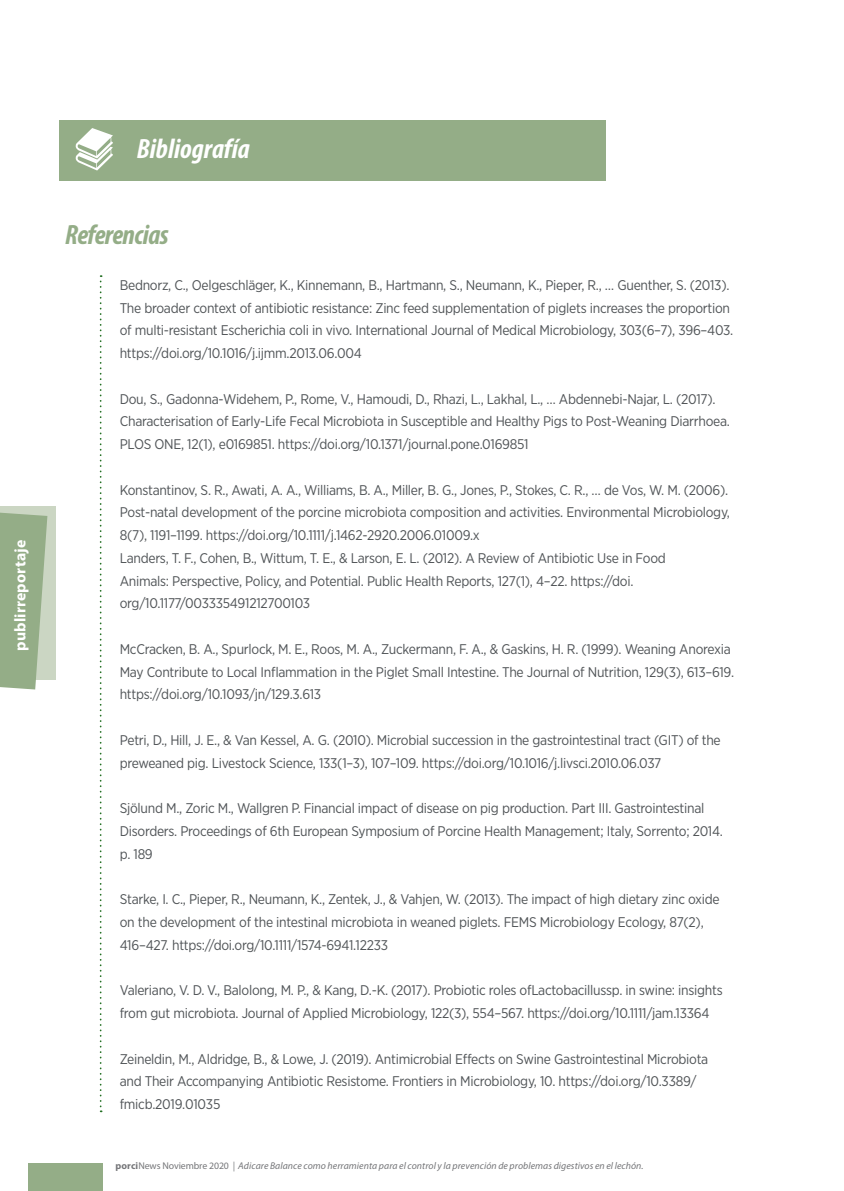
<style>
.page{position:relative;width:844px;height:1191px;background:#fff}
.page>*{position:absolute;margin:0;border:0;box-sizing:border-box;transform-origin:0 0}
.Avi_Cuerpo_txt{font:italic 700 condensed 28px "Myriad Pro";color:#fff}
.Avi_Cuerpo_txt-2{font:italic 700 condensed 28px "Myriad Pro";letter-spacing:-.02em;color:#94ad87}
.t1{font:700 15.75px "Myriad Pro";letter-spacing:.01em;color:#fff}
.t2{font:14px/22.8px "Gotham Narrow";letter-spacing:-.02em;color:#505457}
.t3{font:italic 9.8px "Myriad Pro";letter-spacing:.005em;color:#757679}
.s1{font-weight:700;font-style:normal}
.s2{font-style:normal}
</style>
<div class="page">
<div style="left:60px;top:120px;width:545px;height:61px;background:#94ad87"></div>
<svg style="left:76px;top:128px;width:37px;height:42px"></svg>
<svg style="left:100px;top:275px;width:2px;height:837px"></svg>
<div style="left:28px;top:1163px;width:74px;height:28px;background:#94ad87"></div>
<div style="left:0;top:506px;width:56px;height:174px;background:#cbd6c3"></div>
<svg style="left:0;top:512px;width:47px;height:177px;background:#9cb38f"></svg>
<p class="t1" style="left:10px;top:651px;width:112px;rotate:-90deg">publirreportaje</p>
<p class="Avi_Cuerpo_txt" style="left:137px;top:131px;width:114px">Bibliografía</p>
<p class="Avi_Cuerpo_txt-2" style="left:65px;top:217px;width:105px">Referencias</p>
<p class="t2" style="left:120px;top:273px;width:615px">Bednorz, C., Oelgeschläger, K., Kinnemann, B., Hartmann, S., Neumann, K., Pieper, R., … Guenther, S. (2013).<br>The broader context of antibiotic resistance: Zinc feed supplementation of piglets increases the proportion of multi-resistant Escherichia coli in vivo. International Journal of Medical Microbiology, 303(6–7), 396–403. https://doi.org/10.1016/j.ijmm.2013.06.004</p>
<p class="t2" style="left:120px;top:387px;width:611px">Dou, S., Gadonna-Widehem, P., Rome, V., Hamoudi, D., Rhazi, L., Lakhal, L., … Abdennebi-Najar, L. (2017).<br>Characterisation of Early-Life Fecal Microbiota in Susceptible and Healthy Pigs to Post-Weaning Diarrhoea.<br>PLOS ONE, 12(1), e0169851. https://doi.org/10.1371/journal.pone.0169851</p>
<p class="t2" style="left:120px;top:478px;width:611px">Konstantinov, S. R., Awati, A. A., Williams, B. A., Miller, B. G., Jones, P., Stokes, C. R., … de Vos, W. M. (2006).<br>Post-natal development of the porcine microbiota composition and activities. Environmental Microbiology, 8(7), 1191–1199. https://doi.org/10.1111/j.1462-2920.2006.01009.x<br>Landers, T. F., Cohen, B., Wittum, T. E., &amp; Larson, E. L. (2012). A Review of Antibiotic Use in Food<br>Animals: Perspective, Policy, and Potential. Public Health Reports, 127(1), 4–22. https://doi. org/10.1177/003335491212700103</p>
<p class="t2" style="left:120px;top:637px;width:615px">McCracken, B. A., Spurlock, M. E., Roos, M. A., Zuckermann, F. A., &amp; Gaskins, H. R. (1999). Weaning Anorexia<br>May Contribute to Local Inflammation in the Piglet Small Intestine. The Journal of Nutrition, 129(3), 613–619. https://doi.org/10.1093/jn/129.3.613</p>
<p class="t2" style="left:120px;top:728px;width:602px">Petri, D., Hill, J. E., &amp; Van Kessel, A. G. (2010). Microbial succession in the gastrointestinal tract (GIT) of the preweaned pig. Livestock Science, 133(1–3), 107–109. https://doi.org/10.1016/j.livsci.2010.06.037</p>
<p class="t2" style="left:120px;top:796px;width:604px">Sjölund M., Zoric M., Wallgren P. Financial impact of disease on pig production. Part III. Gastrointestinal<br>Disorders. Proceedings of 6th European Symposium of Porcine Health Management; Italy, Sorrento; 2014. p. 189</p>
<p class="t2" style="left:120px;top:887px;width:601px">Starke, I. C., Pieper, R., Neumann, K., Zentek, J., &amp; Vahjen, W. (2013). The impact of high dietary zinc oxide on the development of the intestinal microbiota in weaned piglets. FEMS Microbiology Ecology, 87(2),<br>416–427. https://doi.org/10.1111/1574-6941.12233</p>
<p class="t2" style="left:120px;top:978px;width:604px">Valeriano, V. D. V., Balolong, M. P., &amp; Kang, D.-K. (2017). Probiotic roles ofLactobacillussp. in swine: insights from gut microbiota. Journal of Applied Microbiology, 122(3), 554–567. https://doi.org/10.1111/jam.13364</p>
<p class="t2" style="left:120px;top:1047px;width:590px">Zeineldin, M., Aldridge, B., &amp; Lowe, J. (2019). Antimicrobial Effects on Swine Gastrointestinal Microbiota and Their Accompanying Antibiotic Resistome. Frontiers in Microbiology, 10. https://doi.org/10.3389/ fmicb.2019.01035</p>
<p class="t3" style="left:115px;top:1159px;width:529px"><span class="s1">porci</span><span class="s2">News Noviembre 2020</span> | Adicare Balance como herramienta para el control y la prevención de problemas digestivos en el lechón.</p>
</div>
